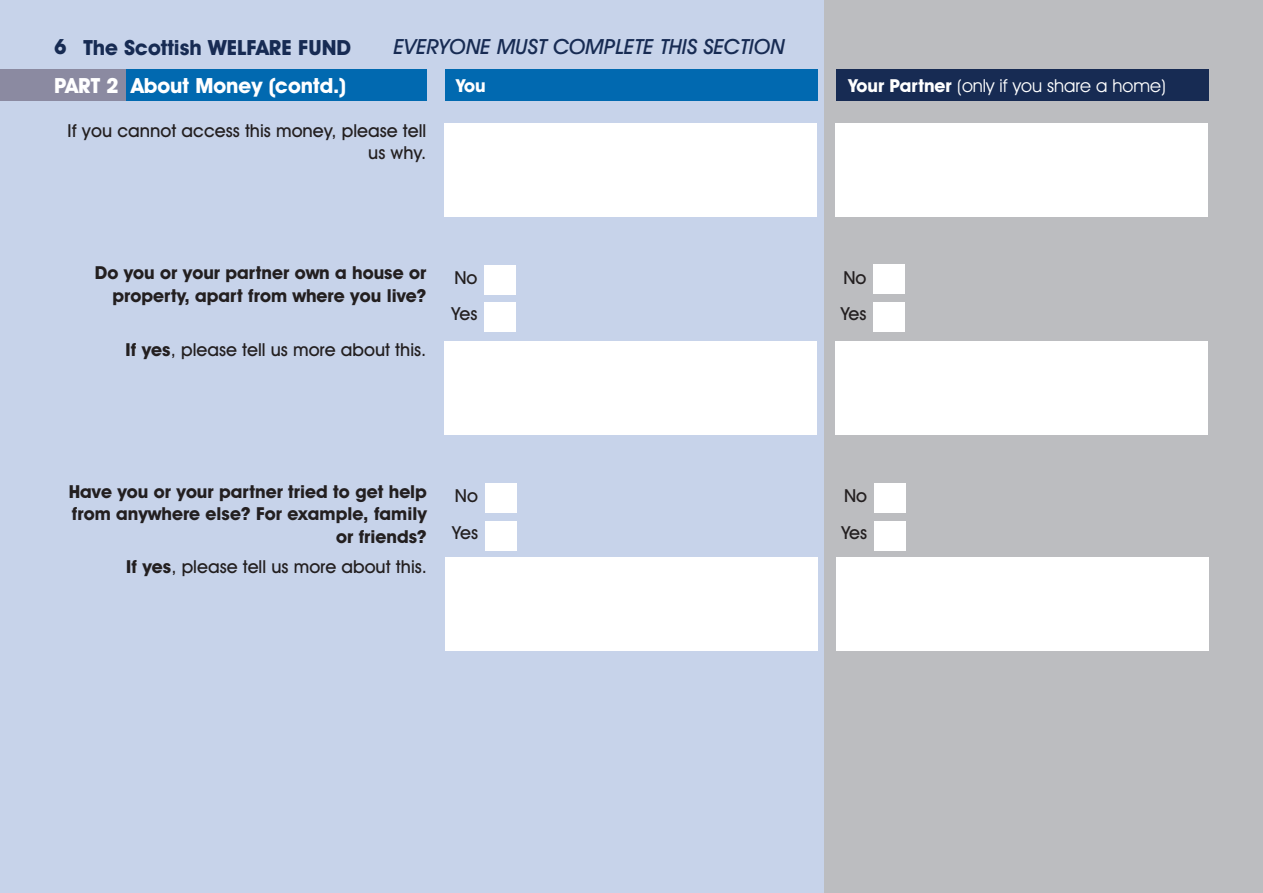
<style>
.page{position:relative;width:1263px;height:893px;background:#c7d3ea}
.page>*{position:absolute;margin:0;border:0;box-sizing:border-box;transform-origin:0 0}
.t1{font:italic 500 21px "Avant Garde IT Cby BT";color:#172b53}
.t2{font:700 21px "Avant Garde IT Cby BT";color:#fff}
.t3{font:700 21px "Avant Garde IT Cby BT";color:#172b53}
.t4{font:700 18px/22.5px "Avant Garde IT Cby BT";color:#231f20;text-align:right}
.t5{font:500 18px/22.5px "Avant Garde IT Cby BT";color:#231f20;text-align:right}
.t6{font:18px "Avant Garde IT Cby BT";color:#fff}
.t7{font:700 18px "Avant Garde IT Cby BT";color:#fff}
.s1{font-weight:700}
</style>
<div class="page">
<div style="left:825px;top:0;width:438px;height:893px;background:#bcbdc0"></div>
<div style="left:0;top:69px;width:427px;height:32px;background:#0169b0"></div>
<div style="left:0;top:69px;width:125px;height:32px;background:#8b8aa1"></div>
<div style="left:445px;top:69px;width:373px;height:32px;background:#0169b0"></div>
<div style="left:836px;top:69px;width:373px;height:32px;background:#172b53"></div>
<div style="left:484px;top:265px;width:32px;height:30px;background:#fff"></div>
<div style="left:873px;top:264px;width:32px;height:30px;background:#fff"></div>
<div style="left:484px;top:302px;width:32px;height:30px;background:#fff"></div>
<div style="left:873px;top:302px;width:32px;height:30px;background:#fff"></div>
<div style="left:485px;top:483px;width:31px;height:29px;background:#fff"></div>
<div style="left:874px;top:483px;width:31px;height:29px;background:#fff"></div>
<div style="left:485px;top:521px;width:31px;height:30px;background:#fff"></div>
<div style="left:874px;top:521px;width:31px;height:30px;background:#fff"></div>
<div style="left:444px;top:123px;width:373px;height:94px;background:#fff"></div>
<div style="left:835px;top:123px;width:373px;height:94px;background:#fff"></div>
<div style="left:444px;top:342px;width:373px;height:93px;background:#fff"></div>
<div style="left:835px;top:342px;width:373px;height:93px;background:#fff"></div>
<div style="left:445px;top:557px;width:373px;height:94px;background:#fff"></div>
<div style="left:836px;top:557px;width:373px;height:94px;background:#fff"></div>
<p class="t3" style="left:54px;top:34px;width:299px">6 The Scottish WELFARE FUND</p>
<p class="t1" style="left:394px;top:34px;width:393px">EVERYONE MUST COMPLETE THIS SECTION</p>
<p class="t2" style="left:54px;top:72px;width:294px">PART 2 About Money (contd.)</p>
<p class="t7" style="left:456px;top:75px;width:31px">You</p>
<p class="t6" style="left:848px;top:75px;width:319px"><span class="s1">Your Partner</span> (only if you share a home)</p>
<p class="t5" style="left:68px;top:119px;width:360px">If you cannot access this money, please tell us why.</p>
<p class="t4" style="left:95px;top:261px;width:333px">Do you or your partner own a house or property, apart from where you live?</p>
<p class="t5" style="left:454px;top:266px;width:25px">No</p>
<p class="t5" style="left:843px;top:266px;width:25px">No</p>
<p class="t5" style="left:452px;top:303px;width:27px">Yes</p>
<p class="t5" style="left:841px;top:303px;width:27px">Yes</p>
<p class="t5" style="left:126px;top:339px;width:302px"><span class="s1">If yes</span>, please tell us more about this.</p>
<p class="t4" style="left:69px;top:480px;width:360px">Have you or your partner tried to get help from anywhere else? For example, family or friends?</p>
<p class="t5" style="left:455px;top:484px;width:25px">No</p>
<p class="t5" style="left:844px;top:484px;width:25px">No</p>
<p class="t5" style="left:452px;top:521px;width:27px">Yes</p>
<p class="t5" style="left:841px;top:521px;width:27px">Yes</p>
<p class="t5" style="left:126px;top:555px;width:302px"><span class="s1">If yes</span>, please tell us more about this.</p>
</div>
